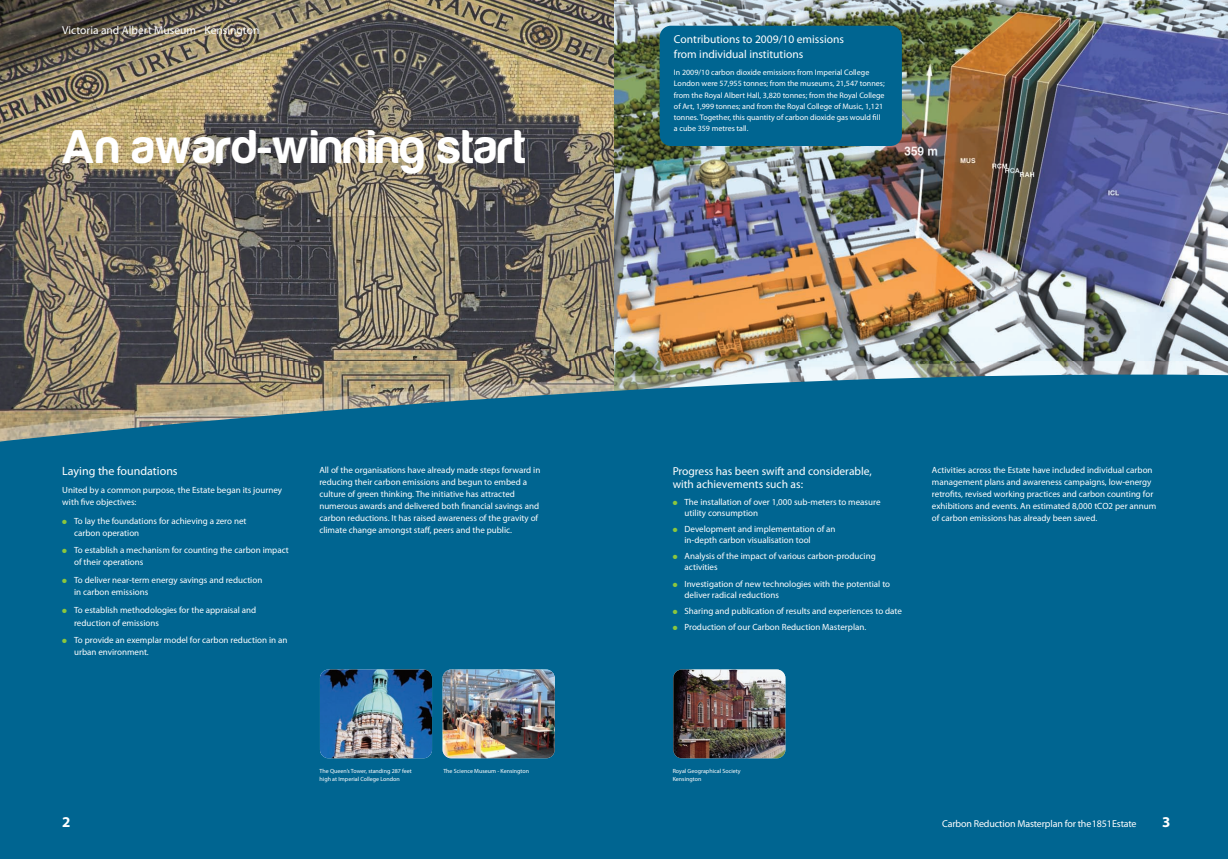
<style>
.page{position:relative;width:1228px;height:859px;background:#fff}
.page>*{position:absolute;margin:0;border:0;box-sizing:border-box;transform-origin:0 0}
.t1{font:700 49px "Harabara";letter-spacing:.02em;color:#fff}
.t2{font:700 15px "Myriad Pro";color:#fff}
.t3{font:12px "Myriad Pro";color:#fff}
.t4{font:11.5px/13px "Myriad Pro";color:#fff}
.t5{font:10px "Myriad Pro";letter-spacing:-.015em;color:#fff}
.t6{font:9px/12px "Myriad Pro";color:#fff}
.t7{font:8px/11.1px "Myriad Pro";color:#fff}
.t8{font:6px/8px "Myriad Pro";color:#fff}
.s1{color:#8bc63e}
</style>
<div class="page">
<img style="left:0;top:0;width:614px;height:361px">
<img style="left:614px;top:0;width:613px;height:361px">
<img style="left:0;top:361px;width:614px;height:14px">
<img style="left:614px;top:361px;width:613px;height:14px">
<div style="left:0;top:375px;width:1227px;height:484px;background:#006591"></div>
<img style="left:442px;top:669px;width:112px;height:89px;border-radius:9px">
<img style="left:320px;top:669px;width:112px;height:89px;border-radius:9px">
<img style="left:673px;top:669px;width:112px;height:89px;border-radius:9px">
<div style="left:659px;top:26px;width:242px;height:120px;background:#006591;border-radius:11px"></div>
<p class="t4" style="left:62px;top:25px;width:199px">Victoria and Albert Museum - Kensington</p>
<h1 class="t1" style="left:62px;top:130px;width:465px">An award-winning start</h1>
<p class="t4" style="left:674px;top:33px;width:171px;line-height:15px">Contributions to 2009/10 emissions from individual institutions</p>
<p class="t7" style="left:674px;top:68px;width:212px">In 2009/10 carbon dioxide emissions from Imperial College London were 57,955 tonnes; from the museums, 21,547 tonnes; from the Royal Albert Hall, 3,820 tonnes; from the Royal College of Art, 1,999 tonnes; and from the Royal College of Music, 1,121 tonnes. Together, this quantity of carbon dioxide gas would fill a cube 359 metres tall.</p>
<h3 class="t3" style="left:62px;top:467px;width:117px">Laying the foundations</h3>
<p class="t6" style="left:62px;top:485px;width:221px">United by a common purpose, the Estate began its journey with five objectives:</p>
<p class="t6" style="left:74px;top:516px;width:174px;text-indent:-12px"><span class="s1">●</span> To lay the foundations for achieving a zero net carbon operation</p>
<p class="t6" style="left:74px;top:545px;width:216px;text-indent:-12px"><span class="s1">●</span> To establish a mechanism for counting the carbon impact of their operations</p>
<p class="t6" style="left:74px;top:575px;width:190px;text-indent:-12px"><span class="s1">●</span> To deliver near-term energy savings and reduction in carbon emissions</p>
<p class="t6" style="left:74px;top:605px;width:183px;line-height:13px;text-indent:-12px"><span class="s1">●</span> To establish methodologies for the appraisal and reduction of emissions</p>
<p class="t6" style="left:74px;top:635px;width:215px;text-indent:-12px"><span class="s1">●</span> To provide an exemplar model for carbon reduction in an urban environment.</p>
<p class="t6" style="left:319px;top:465px;width:222px">All of the organisations have already made steps forward in reducing their carbon emissions and begun to embed a culture of green thinking. The initiative has attracted numerous awards and delivered both financial savings and carbon reductions. It has raised awareness of the gravity of climate change amongst staff, peers and the public.</p>
<p class="t4" style="left:672px;top:465px;width:201px">Progress has been swift and considerable, with achievements such as:</p>
<p class="t6" style="left:684px;top:497px;width:197px;line-height:11.1px;text-indent:-12px"><span class="s1">●</span> The installation of over 1,000 sub-meters to measure utility consumption</p>
<p class="t6" style="left:684px;top:524px;width:153px;line-height:11.1px;text-indent:-12px"><span class="s1">●</span> Development and implementation of an in-depth carbon visualisation tool</p>
<p class="t6" style="left:684px;top:551px;width:193px;line-height:11.1px;text-indent:-12px"><span class="s1">●</span> Analysis of the impact of various carbon-producing activities</p>
<p class="t6" style="left:684px;top:579px;width:207px;line-height:11.1px;text-indent:-12px"><span class="s1">●</span> Investigation of new technologies with the potential to deliver radical reductions</p>
<p class="t6" style="left:672px;top:605px;width:231px"><span class="s1">●</span> Sharing and publication of results and experiences to date</p>
<p class="t6" style="left:672px;top:622px;width:195px"><span class="s1">●</span> Production of our Carbon Reduction Masterplan.</p>
<p class="t6" style="left:932px;top:464px;width:226px">Activities across the Estate have included individual carbon management plans and awareness campaigns, low-energy retrofits, revised working practices and carbon counting for exhibitions and events. An estimated 8,000 tCO2 per annum of carbon emissions has already been saved.</p>
<p class="t8" style="left:319px;top:767px;width:94px">The Queen’s Tower, standing 287 feet high at Imperial College London</p>
<p class="t8" style="left:443px;top:767px;width:87px">The Science Museum - Kensington</p>
<p class="t8" style="left:672px;top:767px;width:69px">Royal Geographical Society<br>Kensington</p>
<h2 class="t2" style="left:62px;top:816px;width:10px">2</h2>
<p class="t5" style="left:942px;top:820px;width:196px">Carbon Reduction Masterplan for the1851Estate</p>
<h2 class="t2" style="left:1162px;top:816px;width:10px">3</h2>
</div>
